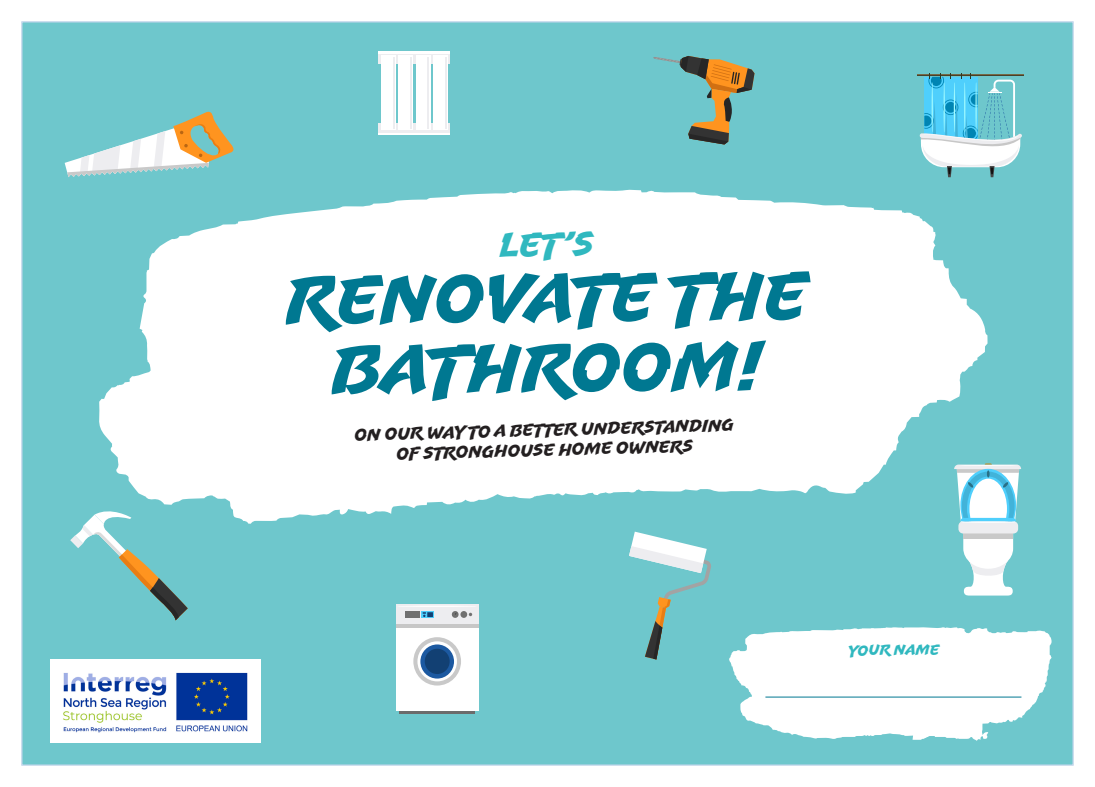
<style>
.page{position:relative;width:1095px;height:787px;background:#fff}
.page>*{position:absolute;margin:0;border:0;box-sizing:border-box;transform-origin:0 0}
.t1{font:70px/69.9px "Uppercut Angle";color:#007891;text-align:center}
.t2{font:35px "Uppercut Angle";color:#30b8bf}
.t3{font:17.5px "Uppercut Angle";color:#231f20}
.t4{font:15px "Uppercut Angle";color:#30b8bf}
</style>
<div class="page">
<div style="left:21px;top:21px;width:1053px;height:744px;background:#6ec7cc;border:1px solid #c2d6eb"></div>
<svg style="left:629px;top:531px;width:82px;height:128px"></svg>
<svg style="left:70px;top:512px;width:118px;height:108px"></svg>
<svg style="left:653px;top:56px;width:101px;height:88px"></svg>
<svg style="left:65px;top:111px;width:169px;height:66px"></svg>
<div style="left:378px;top:52px;width:72px;height:11px;background:#fff"></div>
<svg style="left:378px;top:54px;width:72px;height:9px"></svg>
<div style="left:378px;top:123px;width:72px;height:12px;background:#f6f6f7"></div>
<div style="left:378px;top:123px;width:72px;height:9px;background:#ededf0"></div>
<div style="left:381px;top:56px;width:15px;height:74px;background:#fff"></div>
<div style="left:398px;top:56px;width:15px;height:74px;background:#fff"></div>
<div style="left:416px;top:56px;width:14px;height:74px;background:#fff"></div>
<div style="left:433px;top:56px;width:14px;height:74px;background:#fff"></div>
<hr style="left:445px;top:57px;width:1px;height:72px;background:#ededf0">
<hr style="left:428px;top:57px;width:1px;height:72px;background:#ededf0">
<hr style="left:410px;top:57px;width:2px;height:72px;background:#ededf0">
<hr style="left:393px;top:57px;width:2px;height:72px;background:#ededf0">
<svg style="left:963px;top:539px;width:50px;height:56px"></svg>
<svg style="left:963px;top:533px;width:50px;height:6px"></svg>
<div style="left:958px;top:521px;width:60px;height:12px;background:#ededf0;border-radius:5px"></div>
<svg style="left:987px;top:463px;width:34px;height:60px;background:#addfec"></svg>
<hr style="left:961px;top:521px;width:54px;height:2px;background:#fff;border-radius:50%">
<hr style="left:966px;top:587px;width:44px;height:1px;background:#fff;border-radius:50%">
<hr style="left:958px;top:465px;width:60px;height:1px;background:#fff;border-radius:50%">
<hr style="left:917px;top:74px;width:107px;height:2px;background:#756945">
<hr style="left:917px;top:75px;width:107px;height:1px;background:#47402b">
<svg style="left:920px;top:73px;width:102px;height:104px"></svg>
<svg style="left:399px;top:710px;width:76px;height:4px"></svg>
<div style="left:396px;top:605px;width:82px;height:105px;background:#fff"></div>
<div style="left:396px;top:605px;width:82px;height:19px;background:#ededf0"></div>
<div style="left:460px;top:611px;width:7px;height:7px;background:#707070;border-radius:50%"></div>
<svg style="left:451px;top:611px;width:8px;height:7px"></svg>
<div style="left:405px;top:611px;width:14px;height:7px;background:#707070"></div>
<div style="left:413px;top:637px;width:48px;height:48px;background:#c9c9c9;border-radius:50%"></div>
<svg style="left:417px;top:641px;width:40px;height:40px"></svg>
<div style="left:420px;top:644px;width:34px;height:34px;background:#1c59a1;border-radius:50%"></div>
<div style="left:425px;top:648px;width:25px;height:26px;background:#124073;border-radius:50%"></div>
<svg style="left:421px;top:611px;width:13px;height:7px"></svg>
<svg style="left:423px;top:612px;width:10px;height:5px"></svg>
<hr style="left:396px;top:624px;width:82px;height:4px;background:#c7c7c7">
<hr style="left:397px;top:605px;width:80px;height:2px;background:#fff;border-radius:50%">
<svg style="left:99px;top:189px;width:888px;height:334px;fill:#fff"></svg>
<svg style="left:729px;top:627px;width:323px;height:113px;fill:#fff"></svg>
<hr style="left:765px;top:696px;width:256px;height:1px;background:#007891">
<img style="left:51px;top:659px;width:209px;height:83px">
<p class="t2" style="left:500px;top:224px;width:96px">LET’S</p>
<p class="t1" style="left:285px;top:266px;width:524px;rotate:-1deg">RENOVATE THE<br>BATHROOM!</p>
<p class="t3" style="left:354px;top:426px;width:381px;rotate:-2deg">ON OUR WAY TO A BETTER UNDERSTANDING</p>
<p class="t3" style="left:396px;top:444px;width:298px;rotate:-2deg">OF STRONGHOUSE HOME OWNERS</p>
<p class="t4" style="left:849px;top:641px;width:92px">YOUR NAME</p>
</div>
